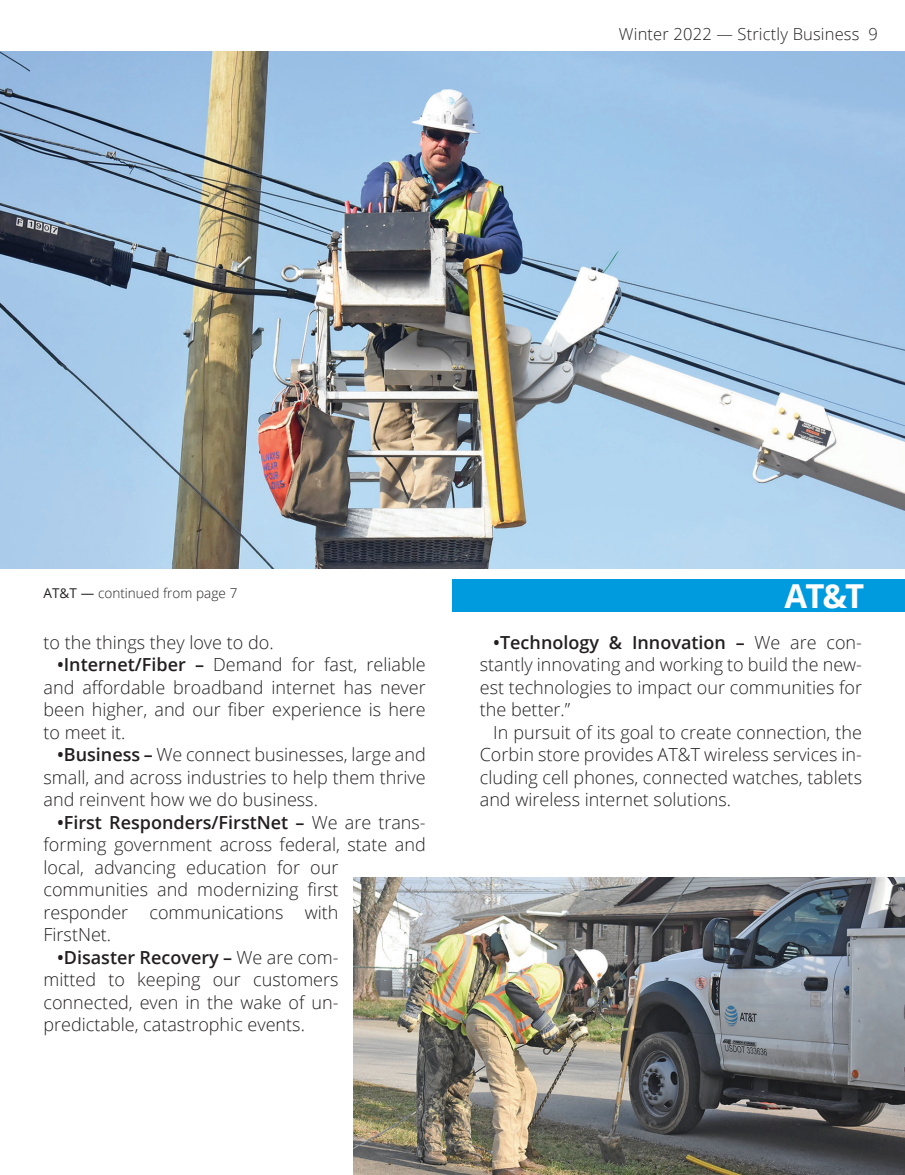
<style>
.page{position:relative;width:905px;height:1175px;background:#fff}
.page>*{position:absolute;margin:0;border:0;box-sizing:border-box;transform-origin:0 0}
.Heading{font:700 33px "Open Sans";color:#fff}
.t1{font:300 18px/22.5px "Open Sans";color:#231f20;text-align:justify}
.t2{font:300 16.5px "Open Sans";letter-spacing:.01em;color:#231f20}
.Body_text{font:300 13.5px "Open Sans";color:#231f20}
.s1{font-weight:400}
.s2{font-weight:600}
</style>
<div class="page">
<img style="left:353px;top:877px;width:551px;height:297px">
<img style="left:0;top:51px;width:904px;height:517px">
<div style="left:453px;top:579px;width:451px;height:33px;background:#009bde"></div>
<p class="t2" style="left:619px;top:22px;width:260px">Winter 2022 — Strictly Business 9</p>
<p class="Body_text" style="left:44px;top:583px;width:195px"><span class="s1">AT&amp;T —</span> continued from page 7</p>
<p class="t1" style="left:44px;top:630px;width:232px">to the things they love to do.</p>
<p class="t1" style="left:44px;top:653px;width:384px;text-indent:14px"><span class="s2">•Internet/Fiber –</span> Demand for fast, reliable and affordable broadband internet has never been higher, and our fiber experience is here to meet it.</p>
<p class="t1" style="left:44px;top:743px;width:384px;text-indent:14px"><span class="s2">•Business –</span> We connect businesses, large and small, and across industries to help them thrive and reinvent how we do business.</p>
<p class="t1" style="left:44px;top:810px;width:384px;text-align:left;text-indent:14px"><span class="s2">•First Responders/FirstNet –</span> We are trans&shy;forming government across federal, state and local, advancing education for our communities and modernizing first responder communications with<br>FirstNet.</p>
<p class="t1" style="left:44px;top:945px;width:296px;text-indent:14px"><span class="s2">•Disaster Recovery –</span> We are com&shy;mitted to keeping our customers connected, even in the wake of un&shy;predictable, catastrophic events.</p>
<p class="Heading" style="left:784px;top:572px;width:81px">AT&amp;T</p>
<p class="t1" style="left:480px;top:630px;width:384px;text-indent:14px"><span class="s2">•Technology &amp; Innovation –</span> We are con&shy;stantly innovating and working to build the new&shy;est technologies to impact our communities for the better.”</p>
<p class="t1" style="left:480px;top:720px;width:384px;text-indent:14px">In pursuit of its goal to create connection, the Corbin store provides AT&amp;T wireless services in&shy;cluding cell phones, connected watches, tablets and wireless internet solutions.</p>
</div>
